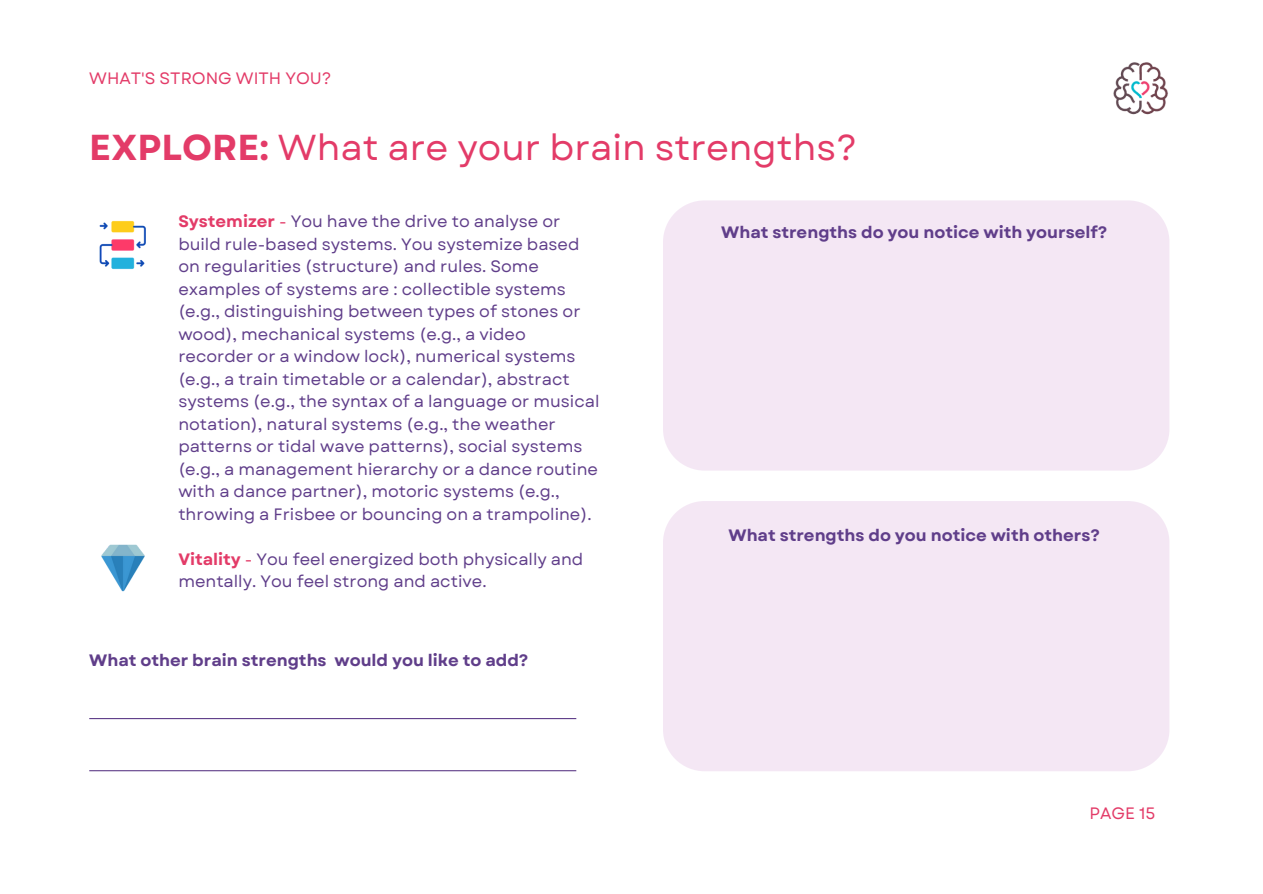
<style>
.page{position:relative;width:1263px;height:894px;background:#fff}
.page>*{position:absolute;margin:0;border:0;box-sizing:border-box;transform-origin:0 0}
.t1{font:36px "Garet";color:#e33b68}
.t2{font:16.5px/22.5px "Garet";color:#603e8a}
.t3{font:700 16.5px "Garet";color:#603e8a}
.t4{font:16.5px "Garet";color:#e33b68}
.s1{font-weight:700}
.s2{font-weight:700;color:#e33b68}
.s3{color:#e33b68}
</style>
<div class="page">
<div style="left:663px;top:200px;width:506px;height:270px;background:#f4e7f4"></div>
<div style="left:663px;top:501px;width:506px;height:270px;background:#f4e7f4"></div>
<img style="left:1113px;top:62px;width:55px;height:53px">
<img style="left:99px;top:220px;width:47px;height:50px">
<img style="left:101px;top:544px;width:44px;height:47px">
<hr style="left:89px;top:717px;width:487px;height:2px;background:#603e8a">
<hr style="left:89px;top:770px;width:487px;height:1px;background:#603e8a">
<p class="t4" style="left:89px;top:66px;width:244px">WHAT'S STRONG WITH YOU?</p>
<h1 class="t1" style="left:89px;top:121px;width:770px"><span class="s1">EXPLORE:</span> What are your brain strengths?</h1>
<p class="t2" style="left:178px;top:210px;width:423px"><span class="s2">Systemizer</span> <span class="s3">-</span> You have the drive to analyse or build rule-based systems. You systemize based on regularities (structure) and rules. Some examples of systems are : collectible systems (e.g., distinguishing between types of stones or wood), mechanical systems (e.g., a video recorder or a window lock), numerical systems (e.g., a train timetable or a calendar), abstract systems (e.g., the syntax of a language or musical notation), natural systems (e.g., the weather patterns or tidal wave patterns), social systems (e.g., a management hierarchy or a dance routine with a dance partner), motoric systems (e.g., throwing a Frisbee or bouncing on a trampoline).</p>
<p class="t2" style="left:178px;top:547px;width:407px"><span class="s2">Vitality</span> <span class="s3">-</span> You feel energized both physically and mentally. You feel strong and active.</p>
<p class="t3" style="left:89px;top:647px;width:441px">What other brain strengths would you like to add?</p>
<p class="t3" style="left:721px;top:220px;width:388px">What strengths do you notice with yourself?</p>
<p class="t3" style="left:728px;top:523px;width:373px">What strengths do you notice with others?</p>
<p class="t4" style="left:1090px;top:801px;width:67px">PAGE 15</p>
</div>
